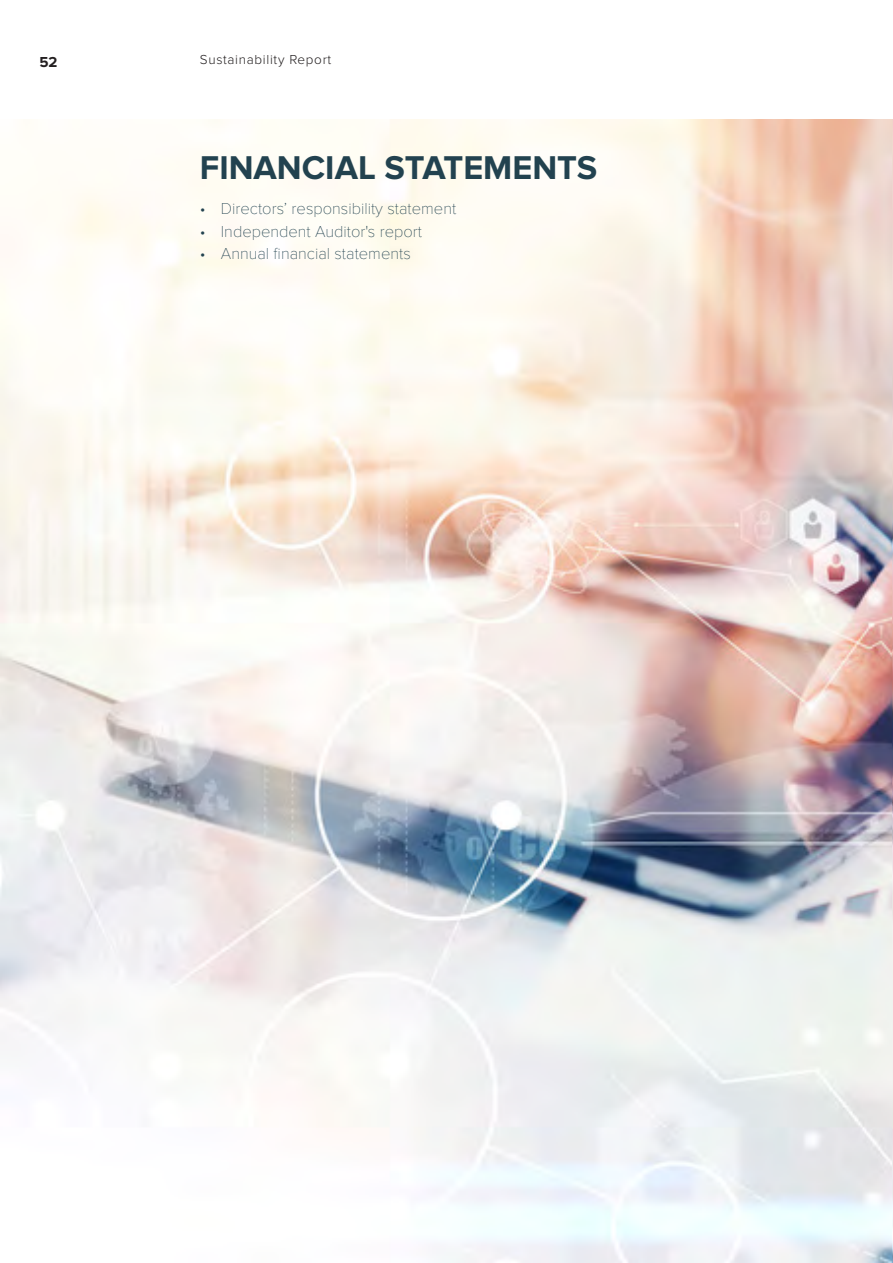
<style>
.page{position:relative;width:893px;height:1263px;background:#fff}
.page>*{position:absolute;margin:0;border:0;box-sizing:border-box;transform-origin:0 0}
.t1{font:700 34.2px "Proxima Nova";color:#22424f}
.t2{font:100 16.5px "Proxima Nova T";color:#22424f}
.t3{font:700 15px "Proxima Nova";color:#231f20}
.t4{font:300 13.5px "Proxima Nova";letter-spacing:.05em;color:#231f20}
</style>
<div class="page">
<img style="left:0;top:119px;width:893px;height:1144px">
<p class="t3" style="left:39px;top:53px;width:20px">52</p>
<p class="t4" style="left:200px;top:52px;width:133px">Sustainability Report</p>
<p class="t1" style="left:200px;top:148px;width:399px">FINANCIAL STATEMENTS</p>
<p class="t2" style="left:200px;top:199px;width:258px">• Directors’ responsibility statement</p>
<p class="t2" style="left:200px;top:222px;width:224px">• Independent Auditor's report</p>
<p class="t2" style="left:200px;top:244px;width:213px">• Annual financial statements</p>
</div>
